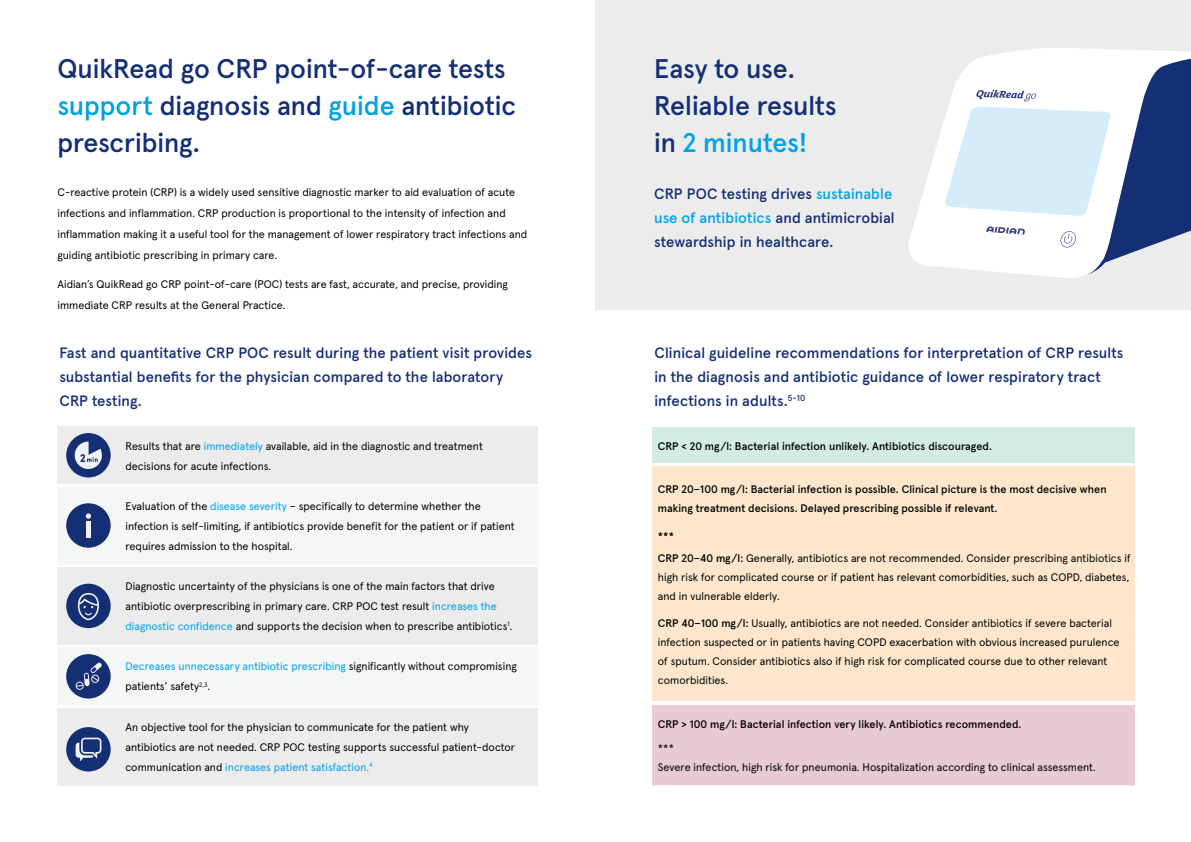
<style>
.page{position:relative;width:1191px;height:842px;background:#fff}
.page>*{position:absolute;margin:0;border:0;box-sizing:border-box;transform-origin:0 0}
.t1{font:500 27px/37px "Apercu Pro";letter-spacing:-.005em;color:#152f75}
.t2{font:500 15px/24px "Apercu Pro";letter-spacing:.01em;color:#152f75}
.t3{font:11px/20px "Apercu Pro";letter-spacing:.005em;color:#000}
.t4{font:500 11px/19px "Apercu Pro";letter-spacing:.005em;color:#000}
.s1{color:#00a1e5}
.s2{font-weight:500}
</style>
<div class="page">
<div style="left:595px;top:0;width:596px;height:309px;background:#ececec"></div>
<svg style="left:909px;top:48px;width:282px;height:230px"></svg>
<svg style="left:944px;top:55px;width:247px;height:220px;background:#c5d0e1"></svg>
<div style="left:57px;top:427px;width:481px;height:57px;background:#ececec"></div>
<div style="left:57px;top:487px;width:481px;height:77px;background:#f5f6f6"></div>
<div style="left:57px;top:567px;width:481px;height:78px;background:#ececec"></div>
<div style="left:57px;top:648px;width:481px;height:57px;background:#f5f6f6"></div>
<div style="left:57px;top:708px;width:481px;height:78px;background:#ececec"></div>
<div style="left:66px;top:433px;width:45px;height:44px;background:#152f75;border-radius:50%"></div>
<svg style="left:75px;top:441px;width:27px;height:28px"></svg>
<div style="left:66px;top:503px;width:45px;height:45px;background:#152f75;border-radius:50%"></div>
<svg style="left:86px;top:513px;width:5px;height:6px"></svg>
<hr style="left:86px;top:521px;width:4px;height:16px;background:#f1f2f2">
<div style="left:66px;top:584px;width:45px;height:44px;background:#152f75;border-radius:50%"></div>
<svg style="left:78px;top:593px;width:21px;height:27px"></svg>
<div style="left:66px;top:654px;width:45px;height:44px;background:#152f75;border-radius:50%"></div>
<svg style="left:76px;top:662px;width:26px;height:28px"></svg>
<div style="left:66px;top:727px;width:45px;height:44px;background:#152f75;border-radius:50%"></div>
<svg style="left:76px;top:738px;width:25px;height:23px"></svg>
<div style="left:652px;top:427px;width:482px;height:37px;background:#d2ebe4"></div>
<div style="left:652px;top:467px;width:482px;height:235px;background:#fde6cc"></div>
<div style="left:652px;top:705px;width:482px;height:80px;background:#e8cad2"></div>
<hr style="left:652px;top:785px;width:482px;height:1px;background:#f1f2f2">
<h1 class="t1" style="left:57px;top:48px;width:460px">QuikRead go CRP point-of-care tests <span class="s1">support</span> diagnosis and <span class="s1">guide</span> antibiotic prescribing.</h1>
<p class="t3" style="left:57px;top:181px;width:471px;line-height:21px">C-reactive protein (CRP) is a widely used sensitive diagnostic marker to aid evaluation of acute infections and inflammation. CRP production is proportional to the intensity of infection and inflammation making it a useful tool for the management of lower respiratory tract infections and guiding antibiotic prescribing in primary care.</p>
<p class="t3" style="left:57px;top:273px;width:452px;line-height:21px">Aidian’s QuikRead go CRP point-of-care (POC) tests are fast, accurate, and precise, providing immediate CRP results at the General Practice.</p>
<h2 class="t2" style="left:59px;top:340px;width:474px">Fast and quantitative CRP POC result during the patient visit provides substantial benefits for the physician compared to the laboratory<br>CRP testing.</h2>
<p class="t3" style="left:125px;top:435px;width:359px">Results that are <span class="s1">immediately</span> available, aid in the diagnostic and treatment decisions for acute infections.</p>
<p class="t3" style="left:125px;top:495px;width:391px">Evaluation of the <span class="s1">disease severity</span> – specifically to determine whether the infection is self-limiting, if antibiotics provide benefit for the patient or if patient requires admission to the hospital.</p>
<p class="t3" style="left:125px;top:575px;width:388px">Diagnostic uncertainty of the physicians is one of the main factors that drive antibiotic overprescribing in primary care. CRP POC test result <span class="s1">increases the diagnostic confidence</span> and supports the decision when to prescribe antibiotics<sup>1</sup>.</p>
<p class="t3" style="left:125px;top:656px;width:393px"><span class="s1">Decreases unnecessary antibiotic prescribing</span> significantly without compromising patients’ safety<sup>2,3</sup>.</p>
<p class="t3" style="left:125px;top:716px;width:391px">An objective tool for the physician to communicate for the patient why antibiotics are not needed. CRP POC testing supports successful patient-doctor communication and <span class="s1">increases patient satisfaction.</span><sup>4</sup></p>
<h1 class="t1" style="left:654px;top:48px;width:184px">Easy to use.<br>Reliable results in <span class="s1">2 minutes!</span></h1>
<h2 class="t2" style="left:654px;top:181px;width:242px">CRP POC testing drives <span class="s1">sustainable use of antibiotics</span> and antimicrobial stewardship in healthcare.</h2>
<h2 class="t2" style="left:654px;top:340px;width:470px">Clinical guideline recommendations for interpretation of CRP results in the diagnosis and antibiotic guidance of lower respiratory tract infections in adults.<sup>5-10</sup></h2>
<p class="t4" style="left:658px;top:435px;width:335px">CRP &lt; 20 mg/l: Bacterial infection unlikely. Antibiotics discouraged.</p>
<p class="t4" style="left:658px;top:479px;width:450px">CRP 20–100 mg/l: Bacterial infection is possible. Clinical picture is the most decisive when making treatment decisions. Delayed prescribing possible if relevant.</p>
<p class="t3" style="left:658px;top:524px;width:474px;line-height:21.8px"><span class="s2">***<br>CRP 20–40 mg/l:</span> Generally, antibiotics are not recommended. Consider prescribing antibiotics if</p>
<p class="t3" style="left:658px;top:566px;width:473px;line-height:19px">high risk for complicated course or if patient has relevant comorbidities, such as COPD, diabetes, and in vulnerable elderly.</p>
<p class="t3" style="left:658px;top:613px;width:463px;line-height:19px"><span class="s2">CRP 40–100 mg/l:</span> Usually, antibiotics are not needed. Consider antibiotics if severe bacterial infection suspected or in patients having COPD exacerbation with obvious increased purulence of sputum. Consider antibiotics also if high risk for complicated course due to other relevant comorbidities.</p>
<p class="t4" style="left:658px;top:713px;width:365px">CRP &gt; 100 mg/l: Bacterial infection very likely. Antibiotics recommended.</p>
<p class="t3" style="left:658px;top:738px;width:439px;line-height:19px">***<br>Severe infection, high risk for pneumonia. Hospitalization according to clinical assessment.</p>
</div>
